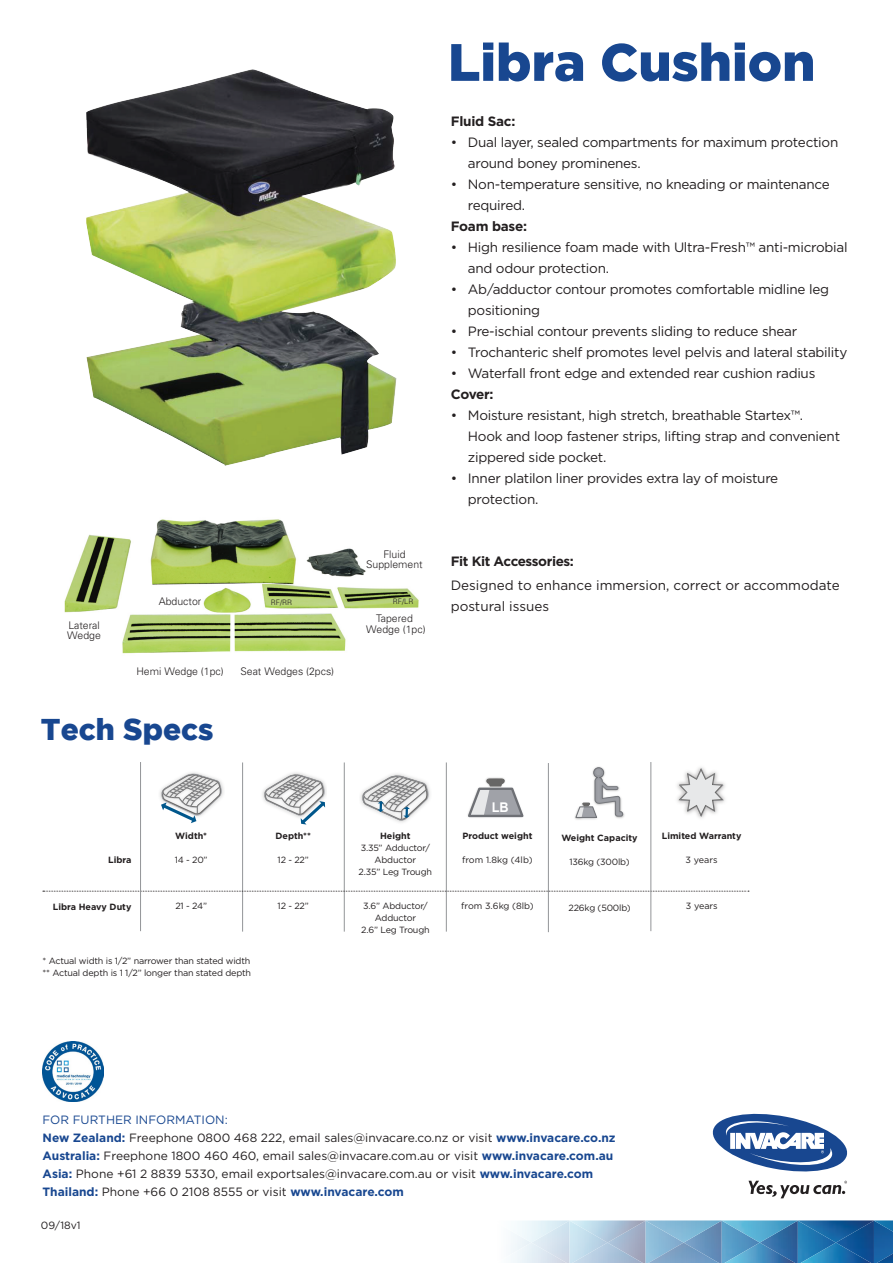
<style>
.page{position:relative;width:893px;height:1263px;background:#fff}
.page>*{position:absolute;margin:0;border:0;box-sizing:border-box;transform-origin:0 0}
.t1{font:900 52.5px "Gotham";color:#184790}
.t2{font:900 30px "Gotham";color:#184790}
.t3{font:13.5px/21px "Gotham";letter-spacing:-.02em;color:#231f20}
.t4{font:13.5px/21px "Gotham";color:#231f20}
.SK_Head{font:700 13.5px "Gotham";letter-spacing:-.03em;color:#231f20}
.t5{font:700 13.35px "Arial";color:#fff;scale:.95 1}
.t6{font:12px "Gotham";color:#231f20}
.t7{font:700 12px "Gotham";color:#184790}
.t8{font:12px "Gotham";color:#184790}
.t9{font:300 10.5px/10.5px "Univers";color:#231f20;text-align:center}
.t10{font:10.5px "Gotham";color:#231f20}
.t11{font:9px/12px "Gotham";letter-spacing:-.02em;color:#231f20;text-align:center}
.t12{font:700 9px "Gotham";color:#231f20}
.t13{font:9px "Gotham";color:#231f20}
.t14{font:300 7.5px "Univers";color:#231f20}
.s1{font-weight:700;color:#184790}
.s2{font-weight:400;color:#231f20}
</style>
<div class="page">
<img style="left:875px;top:1239px;width:18px;height:7px">
<img style="left:875px;top:1246px;width:18px;height:17px">
<svg style="left:511px;top:1220px;width:364px;height:43px;background:#7ba9cb"></svg>
<img style="left:874px;top:1220px;width:19px;height:19px">
<svg style="left:712px;top:1113px;width:136px;height:85px"></svg>
<img style="left:43px;top:1041px;width:61px;height:61px">
<img style="left:86px;top:69px;width:311px;height:397px">
<hr style="left:242px;top:762px;width:1px;height:169px;background:#939598">
<hr style="left:344px;top:762px;width:1px;height:169px;background:#939598">
<hr style="left:446px;top:762px;width:1px;height:169px;background:#939598">
<hr style="left:548px;top:763px;width:1px;height:169px;background:#939598">
<svg style="left:43px;top:891px;width:706px;height:1px"></svg>
<hr style="left:140px;top:762px;width:1px;height:169px;background:#939598">
<hr style="left:650px;top:762px;width:1px;height:169px;background:#939598">
<img style="left:262px;top:772px;width:64px;height:36px">
<svg style="left:264px;top:774px;width:61px;height:50px"></svg>
<img style="left:360px;top:774px;width:70px;height:49px">
<svg style="left:362px;top:775px;width:67px;height:46px"></svg>
<svg style="left:467px;top:777px;width:57px;height:41px"></svg>
<img style="left:574px;top:766px;width:51px;height:54px">
<svg style="left:575px;top:767px;width:49px;height:51px"></svg>
<img style="left:594px;top:770px;width:30px;height:47px">
<img style="left:677px;top:783px;width:48px;height:20px">
<svg style="left:698px;top:767px;width:6px;height:51px"></svg>
<img style="left:679px;top:769px;width:44px;height:47px">
<img style="left:160px;top:772px;width:64px;height:27px">
<svg style="left:161px;top:773px;width:61px;height:50px"></svg>
<img style="left:64px;top:519px;width:355px;height:135px">
<p class="t1" style="left:448px;top:32px;width:369px">Libra Cushion</p>
<p class="t9" style="left:67px;top:620px;width:35px;text-align:left">Lateral<br>Wedge</p>
<p class="t9" style="left:159px;top:596px;width:44px">Abductor</p>
<p class="t9" style="left:366px;top:549px;width:58px">Fluid<br>Supplement</p>
<p class="t14" style="left:271px;top:598px;width:23px">RF/RR</p>
<p class="t14" style="left:393px;top:597px;width:22px">RF/LR</p>
<p class="t9" style="left:366px;top:613px;width:61px">Tapered<br>Wedge (1pc)</p>
<p class="t9" style="left:136px;top:666px;width:89px">Hemi Wedge (1pc)</p>
<p class="t9" style="left:240px;top:666px;width:95px">Seat Wedges (2pcs)</p>
<p class="t2" style="left:41px;top:712px;width:174px">Tech Specs</p>
<p class="SK_Head" style="left:451px;top:112px;width:66px">Fluid Sac:</p>
<p class="t3" style="left:468px;top:131px;width:372px;text-indent:-17px">• Dual layer, sealed compartments for maximum protection around boney prominenes.</p>
<p class="t3" style="left:468px;top:173px;width:363px;text-indent:-17px">• Non-temperature sensitive, no kneading or maintenance required.</p>
<p class="SK_Head" style="left:451px;top:217px;width:78px">Foam base:</p>
<p class="t3" style="left:468px;top:236px;width:381px;text-indent:-17px">• High resilience foam made with Ultra-Fresh™ anti-microbial and odour protection.</p>
<p class="t3" style="left:468px;top:278px;width:363px;text-indent:-17px">• Ab/adductor contour promotes comfortable midline leg positioning</p>
<p class="t3" style="left:451px;top:320px;width:348px">• Pre-ischial contour prevents sliding to reduce shear</p>
<p class="t3" style="left:451px;top:341px;width:398px">• Trochanteric shelf promotes level pelvis and lateral stability</p>
<p class="t3" style="left:451px;top:362px;width:366px">• Waterfall front edge and extended rear cushion radius</p>
<p class="SK_Head" style="left:451px;top:385px;width:44px">Cover:</p>
<p class="t3" style="left:468px;top:404px;width:374px;text-indent:-17px">• Moisture resistant, high stretch, breathable Startex™.<br>Hook and loop fastener strips, lifting strap and convenient zippered side pocket.</p>
<p class="t3" style="left:468px;top:467px;width:312px;text-indent:-17px">• Inner platilon liner provides extra lay of moisture protection.</p>
<p class="SK_Head" style="left:451px;top:553px;width:125px">Fit Kit Accessories:</p>
<p class="t4" style="left:451px;top:575px;width:390px">Designed to enhance immersion, correct or accommodate postural issues</p>
<p class="t5" style="left:492px;top:799px;width:19px">LB</p>
<p class="t12" style="left:108px;top:854px;width:25px">Libra</p>
<p class="t12" style="left:175px;top:830px;width:33px">Width*</p>
<p class="t11" style="left:175px;top:853px;width:34px">14 - 20”</p>
<p class="t12" style="left:275px;top:830px;width:37px">Depth**</p>
<p class="t11" style="left:278px;top:853px;width:33px">12 - 22”</p>
<p class="t12" style="left:380px;top:830px;width:32px">Height</p>
<p class="t11" style="left:361px;top:841px;width:71px">3.35” Adductor/<br>Abductor</p>
<p class="t11" style="left:359px;top:865px;width:75px">2.35” Leg Trough</p>
<p class="t12" style="left:462px;top:830px;width:72px">Product weight</p>
<p class="t13" style="left:462px;top:854px;width:72px">from 1.8kg (4lb)</p>
<p class="t12" style="left:561px;top:831px;width:78px">Weight Capacity</p>
<p class="t11" style="left:569px;top:855px;width:62px">136kg (300lb)</p>
<p class="t12" style="left:662px;top:830px;width:81px">Limited Warranty</p>
<p class="t11" style="left:686px;top:854px;width:33px">3 years</p>
<p class="t12" style="left:53px;top:901px;width:80px">Libra Heavy Duty</p>
<p class="t11" style="left:175px;top:900px;width:33px">21 - 24”</p>
<p class="t11" style="left:278px;top:900px;width:33px">12 - 22”</p>
<p class="t11" style="left:363px;top:900px;width:66px">3.6” Abductor/<br>Adductor</p>
<p class="t11" style="left:361px;top:924px;width:70px">2.6” Leg Trough</p>
<p class="t13" style="left:461px;top:900px;width:74px">from 3.6kg (8lb)</p>
<p class="t11" style="left:569px;top:901px;width:64px">226kg (500lb)</p>
<p class="t11" style="left:686px;top:900px;width:33px">3 years</p>
<p class="t11" style="left:43px;top:955px;width:209px">* Actual width is 1/2” narrower than stated width</p>
<p class="t11" style="left:43px;top:967px;width:210px">** Actual depth is 1 1/2” longer than stated depth</p>
<p class="t8" style="left:43px;top:1112px;width:187px">FOR FURTHER INFORMATION:</p>
<p class="t6" style="left:43px;top:1130px;width:575px"><span class="s1">New Zealand:</span> Freephone 0800 468 222, email sales@invacare.co.nz or visit <span class="s1">www.invacare.co.nz</span></p>
<p class="t6" style="left:43px;top:1148px;width:572px"><span class="s1">Australia:</span> Freephone 1800 460 460, email sales@invacare.com.au or visit <span class="s1">www.invacare.com.au</span></p>
<p class="t6" style="left:43px;top:1166px;width:552px"><span class="s1">Asia:</span> Phone +61 2 8839 5330, email exportsales@invacare.com.au or visit <span class="s1">www.invacare.com</span></p>
<p class="t7" style="left:43px;top:1184px;width:363px">Thailand: <span class="s2">Phone +66 0 2108 8555 or visit</span> www.invacare.com</p>
<p class="t10" style="left:41px;top:1218px;width:41px">09/18v1</p>
</div>
